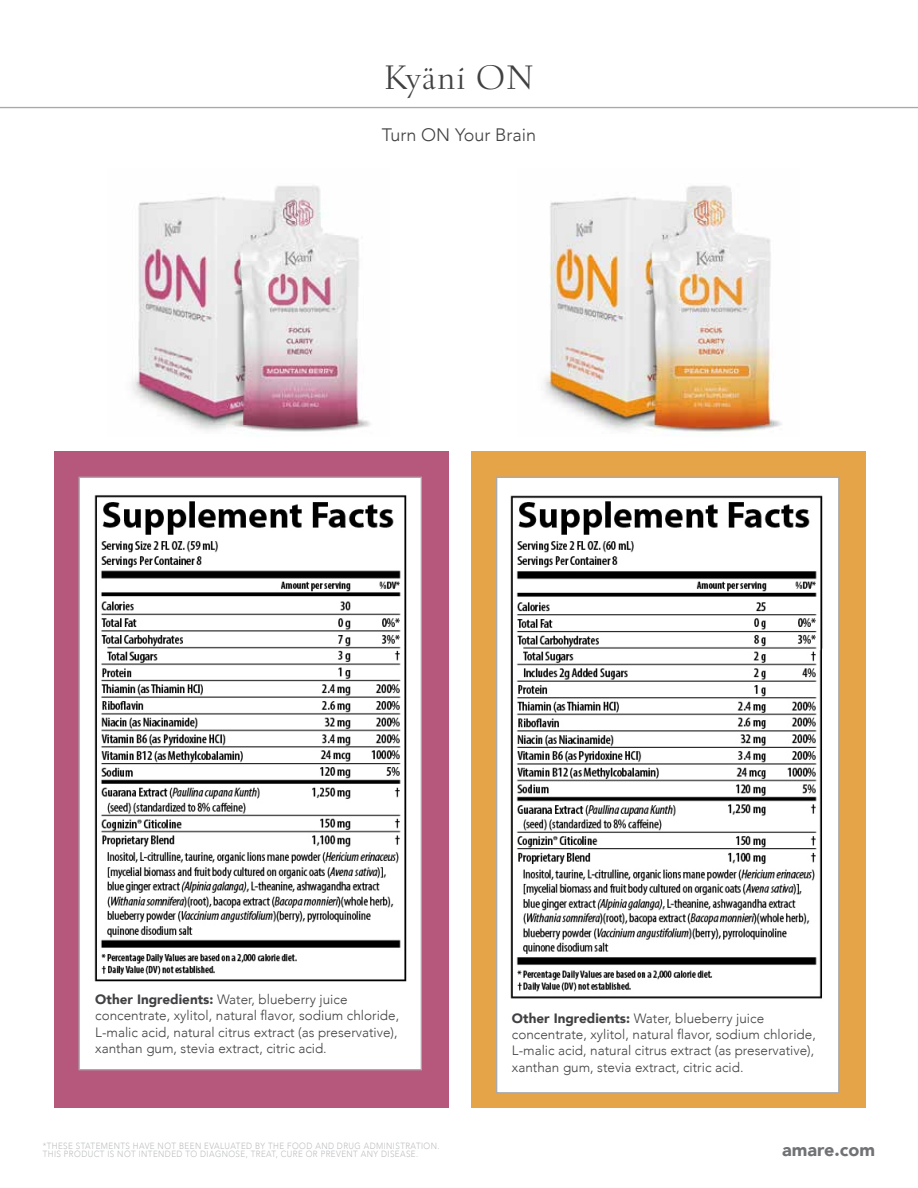
<style>
.page{position:relative;width:918px;height:1188px;background:#fff}
.page>*{position:absolute;margin:0;border:0;box-sizing:border-box;transform-origin:0 0}
.t1{font:300 36px "Albertan Pro";letter-spacing:.015em;color:#414042}
.t2{font:300 18px "Avenir";color:#414042}
.t3{font:900 18px "Avenir";color:#717275}
.t4{font:300 13.5px/16.2px "Avenir";color:#414042}
.t5{font:300 9px/7.5px "Avenir";letter-spacing:.05em;color:#bbbdbf;scale:.9 1}
.s1{font-weight:900}
</style>
<div class="page">
<div style="left:54px;top:451px;width:394px;height:657px;background:#b6587c"></div>
<div style="left:471px;top:451px;width:394px;height:657px;background:#e5a448"></div>
<div style="left:496px;top:477px;width:344px;height:616px;background:#fff;border:1px solid #a7a9ac"></div>
<img style="left:510px;top:495px;width:313px;height:504px">
<div style="left:78px;top:477px;width:344px;height:593px;background:#fff;border:1px solid #a7a9ac"></div>
<img style="left:94px;top:495px;width:313px;height:487px">
<hr style="left:0;top:107px;width:918px;height:1px;background:#a7a9ac">
<img style="left:132px;top:185px;width:238px;height:247px">
<img style="left:544px;top:185px;width:238px;height:250px">
<h1 class="t1" style="left:384px;top:55px;width:151px">Kyäni ON</h1>
<h2 class="t2" style="left:382px;top:124px;width:156px">Turn ON Your Brain</h2>
<p class="t4" style="left:95px;top:991px;width:305px"><span class="s1">Other Ingredients:</span> Water, blueberry juice concentrate, xylitol, natural flavor, sodium chloride, L-malic acid, natural citrus extract (as preservative), xanthan gum, stevia extract, citric acid.</p>
<p class="t4" style="left:512px;top:1010px;width:305px"><span class="s1">Other Ingredients:</span> Water, blueberry juice concentrate, xylitol, natural flavor, sodium chloride, L-malic acid, natural citrus extract (as preservative), xanthan gum, stevia extract, citric acid.</p>
<p class="t5" style="left:43px;top:1142px;width:442px">*THESE STATEMENTS HAVE NOT BEEN EVALUATED BY THE FOOD AND DRUG ADMINISTRATION.<br>THIS PRODUCT IS NOT INTENDED TO DIAGNOSE, TREAT, CURE OR PREVENT ANY DISEASE.</p>
<h2 class="t3" style="left:782px;top:1134px;width:94px">amare.com</h2>
</div>
